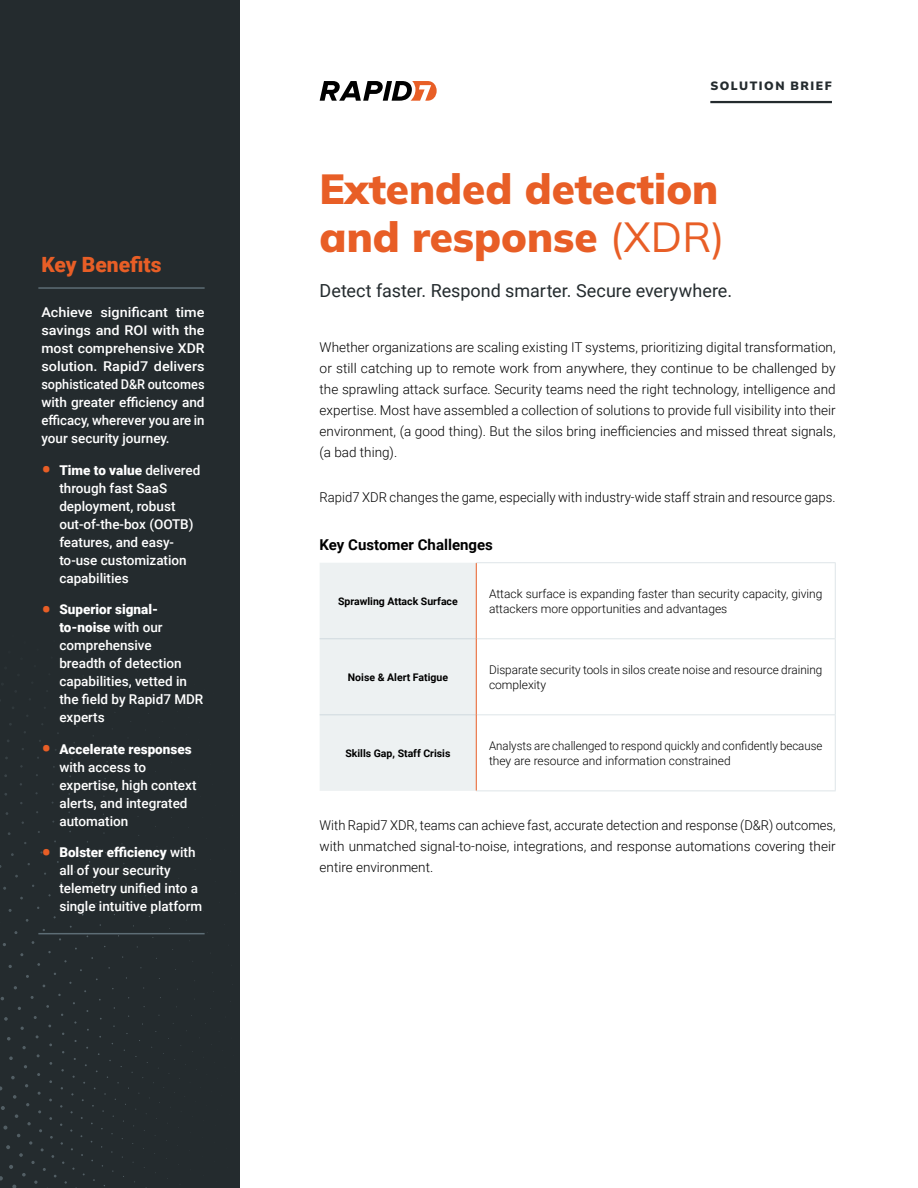
<style>
.page{position:relative;width:918px;height:1188px;background:#fff}
.page>*{position:absolute;margin:0;border:0;box-sizing:border-box;transform-origin:0 0}
.t1{font:900 42px/48px "Mulish";color:#e85e26}
.t2{font:900 21px "Roboto";color:#e85e26}
.t3{font:18px "Roboto";color:#242b2e}
.t4{font:700 15px "Roboto";color:#000}
.t5{font:300 13.5px/21px "Roboto";color:#000;text-align:justify}
.t6{font:500 13.5px/18px "Roboto";color:#fff}
.t7{font:500 13.5px/18px "Roboto";color:#fff;text-align:justify;scale:1.07 1}
.t8{font:300 13.5px/21px "Roboto";color:#000;text-align:justify;scale:.96 1}
.t9{font:300 12px/15px "Roboto";color:#000}
.t10{font:300 12px/15px "Roboto";color:#000;scale:.96 1}
.t11{font:900 12px "Mulish";letter-spacing:.125em;color:#242b2e}
.t12{font:700 10.5px "Roboto";color:#000}
.s1{font-weight:700;font-size:27px;color:#e85e26}
.s2{font-weight:900}
.s3{font-weight:400}
</style>
<div class="page">
<div style="left:0;top:0;width:240px;height:1188px;background:#242b2e"></div>
<svg style="left:4px;top:1017px;width:4px;height:4px"></svg>
<svg style="left:7px;top:1037px;width:4px;height:4px"></svg>
<svg style="left:9px;top:1056px;width:4px;height:4px"></svg>
<svg style="left:11px;top:1076px;width:4px;height:3px"></svg>
<svg style="left:1px;top:1106px;width:4px;height:4px"></svg>
<svg style="left:3px;top:1126px;width:4px;height:4px"></svg>
<svg style="left:6px;top:1145px;width:4px;height:4px"></svg>
<svg style="left:19px;top:1153px;width:4px;height:4px"></svg>
<svg style="left:9px;top:1165px;width:4px;height:4px"></svg>
<svg style="left:0;top:1176px;width:3px;height:5px"></svg>
<svg style="left:22px;top:1173px;width:4px;height:4px"></svg>
<svg style="left:12px;top:1185px;width:4px;height:3px"></svg>
<svg style="left:320px;top:81px;width:117px;height:20px"></svg>
<div style="left:320px;top:563px;width:156px;height:228px;background:#edf1f2"></div>
<svg style="left:477px;top:563px;width:358px;height:153px"></svg>
<hr style="left:476px;top:562px;width:360px;height:1px;background:#dee5e8">
<hr style="left:835px;top:563px;width:1px;height:75px;background:#dee5e8">
<hr style="left:477px;top:638px;width:359px;height:1px;background:#dee5e8">
<hr style="left:477px;top:714px;width:359px;height:1px;background:#dee5e8">
<hr style="left:835px;top:715px;width:1px;height:75px;background:#dee5e8">
<hr style="left:476px;top:790px;width:360px;height:1px;background:#dee5e8">
<hr style="left:835px;top:639px;width:1px;height:75px;background:#dee5e8">
<hr style="left:320px;top:638px;width:156px;height:1px;background:#cfd9de">
<hr style="left:320px;top:714px;width:156px;height:1px;background:#cfd9de">
<hr style="left:476px;top:563px;width:1px;height:76px;background:#e85e26">
<hr style="left:476px;top:639px;width:1px;height:76px;background:#e85e26">
<hr style="left:476px;top:715px;width:1px;height:75px;background:#e85e26">
<hr style="left:710px;top:101px;width:122px;height:2px;background:#242b2e">
<hr style="left:38px;top:287px;width:167px;height:2px;background:#5d6d75">
<hr style="left:38px;top:933px;width:167px;height:1px;background:#5d6d75">
<h2 class="t2" style="left:41px;top:250px;width:122px">Key Benefits</h2>
<p class="t7" style="left:41px;top:303px;width:154px">Achieve significant time savings and ROI with the most comprehensive XDR solution. Rapid7 delivers sophisticated D&amp;R outcomes with greater efficiency and efficacy, wherever you are in your security journey.</p>
<p class="t6" style="left:59px;top:460px;width:143px;text-indent:-18px"><span class="s1">•</span> <span class="s2">Time to value</span> delivered through fast SaaS deployment, robust out-of-the-box (OOTB) features, and easy&shy;to-use customization capabilities</p>
<p class="t6" style="left:59px;top:600px;width:146px;text-indent:-18px"><span class="s1">•</span> <span class="s2">Superior signal&shy;to-noise</span> with our comprehensive<br>breadth of detection capabilities, vetted in the field by Rapid7 MDR experts</p>
<p class="t6" style="left:59px;top:739px;width:139px;text-indent:-18px"><span class="s1">•</span> <span class="s2">Accelerate responses </span>with access to expertise, high context alerts, and integrated automation</p>
<p class="t6" style="left:59px;top:843px;width:144px;text-indent:-18px"><span class="s1">•</span> <span class="s2">Bolster efficiency</span> with all of your security telemetry unified into a single intuitive platform</p>
<p class="t11" style="left:710px;top:78px;width:123px">SOLUTION BRIEF</p>
<h1 class="t1" style="left:320px;top:164px;width:407px">Extended detection and response <span class="s3">(XDR)</span></h1>
<h3 class="t3" style="left:320px;top:278px;width:414px">Detect faster. Respond smarter. Secure everywhere.</h3>
<p class="t5" style="left:320px;top:336px;width:518px">Whether organizations are scaling existing IT systems, prioritizing digital transformation, or still catching up to remote work from anywhere, they continue to be challenged by the sprawling attack surface. Security teams need the right technology, intelligence and expertise. Most have assembled a collection of solutions to provide full visibility into their environment, (a good thing). But the silos bring inefficiencies and missed threat signals, (a bad thing).</p>
<p class="t5" style="left:320px;top:486px;width:517px">Rapid7 XDR changes the game, especially with industry-wide staff strain and resource gaps.</p>
<p class="t4" style="left:320px;top:534px;width:175px">Key Customer Challenges</p>
<p class="t12" style="left:338px;top:594px;width:121px">Sprawling Attack Surface</p>
<p class="t9" style="left:489px;top:586px;width:335px">Attack surface is expanding faster than security capacity, giving attackers more opportunities and advantages</p>
<p class="t12" style="left:348px;top:670px;width:102px">Noise &amp; Alert Fatigue</p>
<p class="t9" style="left:489px;top:662px;width:335px">Disparate security tools in silos create noise and resource draining complexity</p>
<p class="t12" style="left:345px;top:746px;width:107px">Skills Gap, Staff Crisis</p>
<p class="t10" style="left:489px;top:738px;width:349px">Analysts are challenged to respond quickly and confidently because they are resource and information constrained</p>
<p class="t8" style="left:320px;top:814px;width:539px">With Rapid7 XDR, teams can achieve fast, accurate detection and response (D&amp;R) outcomes, with unmatched signal-to-noise, integrations, and response automations covering their entire environment.</p>
</div>
